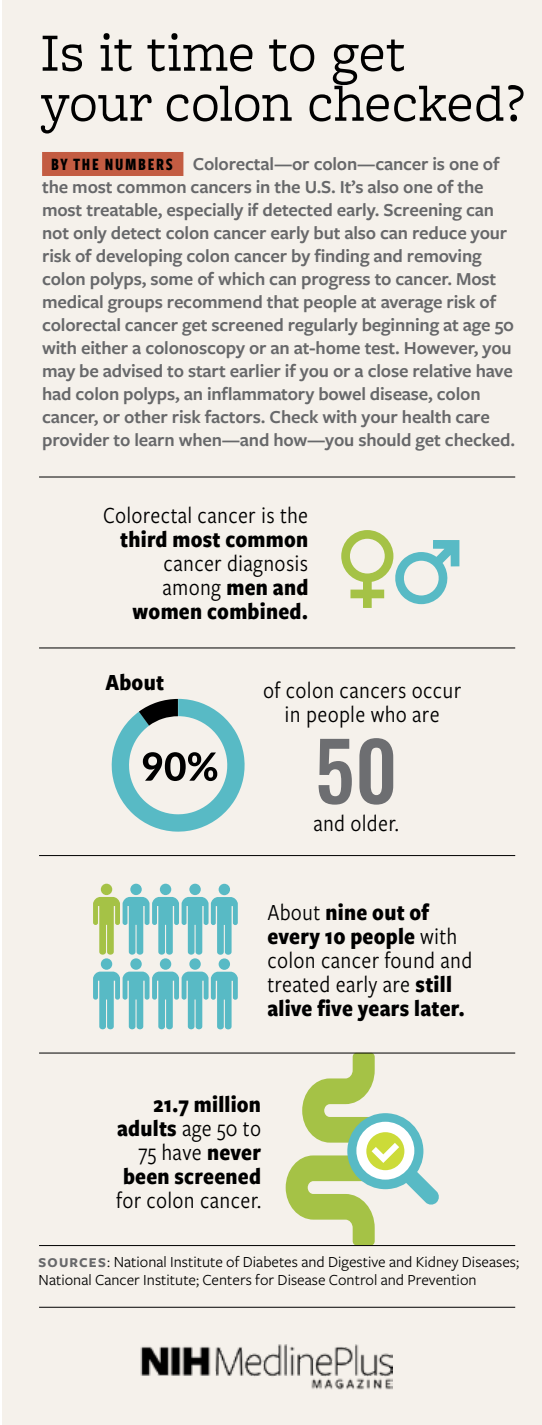
<style>
.page{position:relative;width:542px;height:1425px;background:#fff}
.page>*{position:absolute;margin:0;border:0;box-sizing:border-box;transform-origin:0 0}
.t1{font:500 80px "Oswald";color:#6d6e71}
.t2{font:56px/50px "Freight Macro Pro";color:#000}
.t3{font:700 24px/24px "Freight Sans Cnd Pro";letter-spacing:.01em;color:#000}
.t4{font:24px/24px "Freight Sans Cnd Pro";letter-spacing:.01em;color:#000;text-align:center}
.t5{font:600 19px/23px "Freight Sans Pro";letter-spacing:-.01em;color:#67686a}
.t6{font:16px/18px "Freight Sans Pro";color:#000}
.s1{font-family:"Freight Sans Cmp Pro";font-weight:700;font-size:18px;color:#000}
.s2{font-weight:700}
.s3{font-weight:400}
.s4{font-weight:700;font-size:14px;color:#67686a}
</style>
<div class="page">
<div style="left:2px;top:0;width:539px;height:1424px;background:#f5f1eb"></div>
<hr style="left:39px;top:855px;width:476px;height:1px;background:#000">
<hr style="left:39px;top:647px;width:476px;height:1px;background:#000">
<div style="left:42px;top:152px;width:141px;height:24px;background:#c35c42"></div>
<div style="left:101px;top:958px;width:11px;height:11px;background:#58bac5;border-radius:50%"></div>
<div style="left:101px;top:883px;width:11px;height:12px;background:#a5c246;border-radius:50%"></div>
<div style="left:130px;top:958px;width:12px;height:11px;background:#58bac5;border-radius:50%"></div>
<div style="left:130px;top:883px;width:12px;height:12px;background:#58bac5;border-radius:50%"></div>
<div style="left:160px;top:958px;width:11px;height:11px;background:#58bac5;border-radius:50%"></div>
<div style="left:160px;top:883px;width:11px;height:12px;background:#58bac5;border-radius:50%"></div>
<div style="left:189px;top:958px;width:12px;height:11px;background:#58bac5;border-radius:50%"></div>
<div style="left:189px;top:883px;width:12px;height:12px;background:#58bac5;border-radius:50%"></div>
<div style="left:218px;top:958px;width:12px;height:11px;background:#58bac5;border-radius:50%"></div>
<svg style="left:93px;top:971px;width:145px;height:58px"></svg>
<div style="left:218px;top:883px;width:12px;height:12px;background:#58bac5;border-radius:50%"></div>
<svg style="left:93px;top:897px;width:145px;height:57px"></svg>
<svg style="left:111px;top:699px;width:134px;height:133px"></svg>
<svg style="left:285px;top:1053px;width:154px;height:192px"></svg>
<svg style="left:341px;top:530px;width:118px;height:78px"></svg>
<hr style="left:39px;top:1052px;width:476px;height:1px;background:#000">
<hr style="left:39px;top:1245px;width:476px;height:1px;background:#000">
<hr style="left:39px;top:476px;width:476px;height:1px;background:#000">
<img style="left:140px;top:1344px;width:252px;height:46px">
<hr style="left:39px;top:1306px;width:476px;height:1px;background:#000">
<h1 class="t2" style="left:41px;top:25px;width:485px">Is it time to get your colon checked?</h1>
<p class="t5" style="left:42px;top:152px;width:474px;text-indent:9px"><span class="s1">BY THE NUMBERS</span> Colorectal—or colon—cancer is one of the most common cancers in the U.S. It’s also one of the most treatable, especially if detected early. Screening can not only detect colon cancer early but also can reduce your risk of developing colon cancer by finding and removing colon polyps, some of which can progress to cancer. Most medical groups recommend that people at average risk of colorectal cancer get screened regularly beginning at age 50 with either a colonoscopy or an at-home test. However, you may be advised to start earlier if you or a close relative have had colon polyps, an inflammatory bowel disease, colon cancer, or other risk factors. Check with your health care provider to learn when—and how—you should get checked.</p>
<p class="t4" style="left:103px;top:502px;width:206px;text-align:right">Colorectal cancer is the <span class="s2">third most common </span>cancer diagnosis among <span class="s2">men and women combined.</span></p>
<p class="t3" style="left:105px;top:669px;width:60px">About</p>
<p class="t4" style="left:263px;top:677px;width:199px">of colon cancers occur in people who are</p>
<p class="t1" style="left:314px;top:729px;width:84px">50</p>
<p class="t4" style="left:313px;top:810px;width:87px">and older.</p>
<p class="t3" style="left:267px;top:899px;width:206px"><span class="s3">About</span> nine out of every 10 people <span class="s3">with colon cancer found and treated early are</span> still alive five years later.</p>
<p class="t3" style="left:116px;top:1090px;width:146px;text-align:right">21.7 million adults <span class="s3">age 50 to<br>75 have</span> never been screened <span class="s3">for colon cancer.</span></p>
<p class="t6" style="left:39px;top:1252px;width:481px"><span class="s4">SOURCES</span>: National Institute of Diabetes and Digestive and Kidney Diseases;<br>National Cancer Institute; Centers for Disease Control and Prevention</p>
</div>
